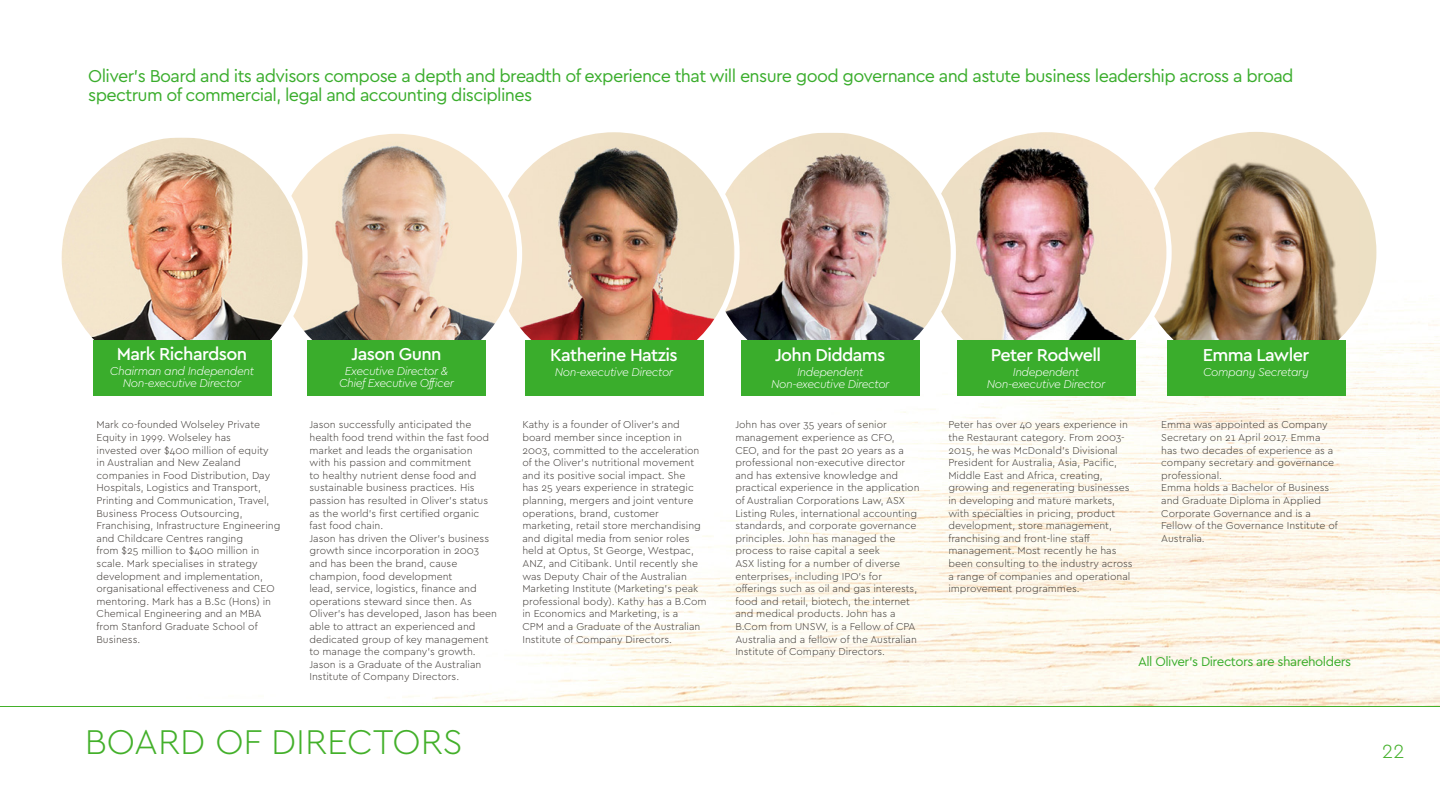
<style>
.page{position:relative;width:1440px;height:810px;background:#fff}
.page>*{position:absolute;margin:0;border:0;box-sizing:border-box;transform-origin:0 0}
.t1{font:300 36px "Cera";color:#43b02a}
.t2{font:300 20.02px "Cera";color:#43b02a}
.t3{font:500 18.08px "Cera";letter-spacing:-.035em;color:#fff}
.t4{font:18px/19.5px "Cera";letter-spacing:-.035em;color:#3aad2c}
.t5{font:13.35px "Cera";letter-spacing:-.035em;color:#3aad2c}
.t6{font:italic 300 12.08px/12.1px "Cera";letter-spacing:-.035em;color:#fff;text-align:center}
.t7{font:300 10.5px/12.6px "Cera";color:#3e3935}
</style>
<div class="page">
<img style="left:271px;top:310px;width:1169px;height:396px">
<hr style="left:0;top:706px;width:1440px;height:1px;background:#43b02a">
<svg style="left:1133px;top:129px;width:246px;height:246px;fill:#ece0c4"></svg>
<img style="left:1149px;top:133px;width:211px;height:235px">
<img style="left:953px;top:133px;width:211px;height:220px">
<img style="left:733px;top:133px;width:220px;height:243px">
<img style="left:520px;top:133px;width:213px;height:243px">
<img style="left:305px;top:135px;width:215px;height:242px">
<div style="left:307px;top:340px;width:179px;height:56px;background:#3aad2c"></div>
<img style="left:62px;top:138px;width:243px;height:243px">
<div style="left:93px;top:340px;width:178px;height:56px;background:#3aad2c"></div>
<div style="left:525px;top:340px;width:178px;height:56px;background:#3aad2c"></div>
<div style="left:741px;top:340px;width:178px;height:56px;background:#3aad2c"></div>
<div style="left:957px;top:340px;width:178px;height:56px;background:#3aad2c"></div>
<div style="left:1167px;top:340px;width:178px;height:56px;background:#3aad2c"></div>
<h3 class="t4" style="left:88px;top:65px;width:1207px">Oliver’s Board and its advisors compose a depth and breadth of experience that will ensure good governance and astute business leadership across a broad spectrum of commercial, legal and accounting disciplines</h3>
<h3 class="t3" style="left:117px;top:342px;width:132px">Mark Richardson</h3>
<p class="t6" style="left:110px;top:364px;width:146px">Chairman and Independent<br>Non-executive Director</p>
<h3 class="t3" style="left:352px;top:342px;width:91px">Jason Gunn</h3>
<p class="t6" style="left:339px;top:364px;width:117px">Executive Director &amp;<br>Chief Executive Officer</p>
<h3 class="t3" style="left:550px;top:343px;width:129px">Katherine Hatzis</h3>
<p class="t6" style="left:555px;top:365px;width:120px">Non-executive Director</p>
<h3 class="t3" style="left:775px;top:343px;width:112px">John Diddams</h3>
<p class="t6" style="left:771px;top:365px;width:120px">Independent<br>Non-executive Director</p>
<h3 class="t3" style="left:991px;top:343px;width:112px">Peter Rodwell</h3>
<p class="t6" style="left:987px;top:365px;width:120px">Independent<br>Non-executive Director</p>
<h3 class="t3" style="left:1203px;top:343px;width:108px">Emma Lawler</h3>
<p class="t6" style="left:1203px;top:365px;width:107px">Company Secretary</p>
<p class="t7" style="left:97px;top:418px;width:185px">Mark co-founded Wolseley Private Equity in 1999. Wolseley has<br>invested over $400 million of equity<br>in Australian and New Zealand companies in Food Distribution, Day Hospitals, Logistics and Transport, Printing and Communication, Travel, Business Process Outsourcing, Franchising, Infrastructure Engineering and Childcare Centres ranging<br>from $25 million to $400 million in scale. Mark specialises in strategy development and implementation, organisational effectiveness and CEO mentoring. Mark has a B.Sc (Hons) in Chemical Engineering and an MBA from Stanford Graduate School of Business.</p>
<p class="t7" style="left:522px;top:418px;width:186px">Kathy is a founder of Oliver’s and board member since inception in 2003, committed to the acceleration of the Oliver’s nutritional movement and its positive social impact. She<br>has 25 years experience in strategic planning, mergers and joint venture operations, brand, customer marketing, retail store merchandising and digital media from senior roles held at Optus, St George, Westpac, ANZ, and Citibank. Until recently she was Deputy Chair of the Australian Marketing Institute (Marketing’s peak professional body). Kathy has a B.Com in Economics and Marketing, is a<br>CPM and a Graduate of the Australian Institute of Company Directors.</p>
<p class="t7" style="left:948px;top:418px;width:186px">Peter has over 40 years experience in the Restaurant category. From 2003- 2015, he was McDonald’s Divisional President for Australia, Asia, Pacific, Middle East and Africa, creating, growing and regenerating businesses in developing and mature markets, with specialties in pricing, product development, store management, franchising and front-line staff management. Most recently he has been consulting to the industry across a range of companies and operational improvement programmes.</p>
<p class="t7" style="left:309px;top:418px;width:189px">Jason successfully anticipated the health food trend within the fast food market and leads the organisation<br>with his passion and commitment<br>to healthy nutrient dense food and sustainable business practices. His passion has resulted in Oliver’s status as the world’s first certified organic fast food chain.<br>Jason has driven the Oliver’s business growth since incorporation in 2003 and has been the brand, cause champion, food development<br>lead, service, logistics, finance and operations steward since then. As Oliver’s has developed, Jason has been able to attract an experienced and dedicated group of key management to manage the company’s growth.<br>Jason is a Graduate of the Australian Institute of Company Directors.</p>
<p class="t7" style="left:735px;top:418px;width:186px">John has over 35 years of senior management experience as CFO, CEO, and for the past 20 years as a professional non-executive director and has extensive knowledge and practical experience in the application of Australian Corporations Law, ASX Listing Rules, international accounting standards, and corporate governance principles. John has managed the process to raise capital a seek<br>ASX listing for a number of diverse enterprises, including IPO’s for offerings such as oil and gas interests, food and retail, biotech, the internet and medical products. John has a B.Com from UNSW, is a Fellow of CPA Australia and a fellow of the Australian Institute of Company Directors.</p>
<p class="t7" style="left:1161px;top:418px;width:178px">Emma was appointed as Company<br>Secretary on 21 April 2017. Emma has two decades of experience as a company secretary and governance professional.<br>Emma holds a Bachelor of Business and Graduate Diploma in Applied<br>Corporate Governance and is a<br>Fellow of the Governance Institute of<br>Australia.</p>
<p class="t5" style="left:1138px;top:653px;width:215px">All Oliver’s Directors are shareholders</p>
<h1 class="t1" style="left:85px;top:718px;width:380px">BOARD OF DIRECTORS</h1>
<h2 class="t2" style="left:1382px;top:738px;width:24px">22</h2>
</div>
